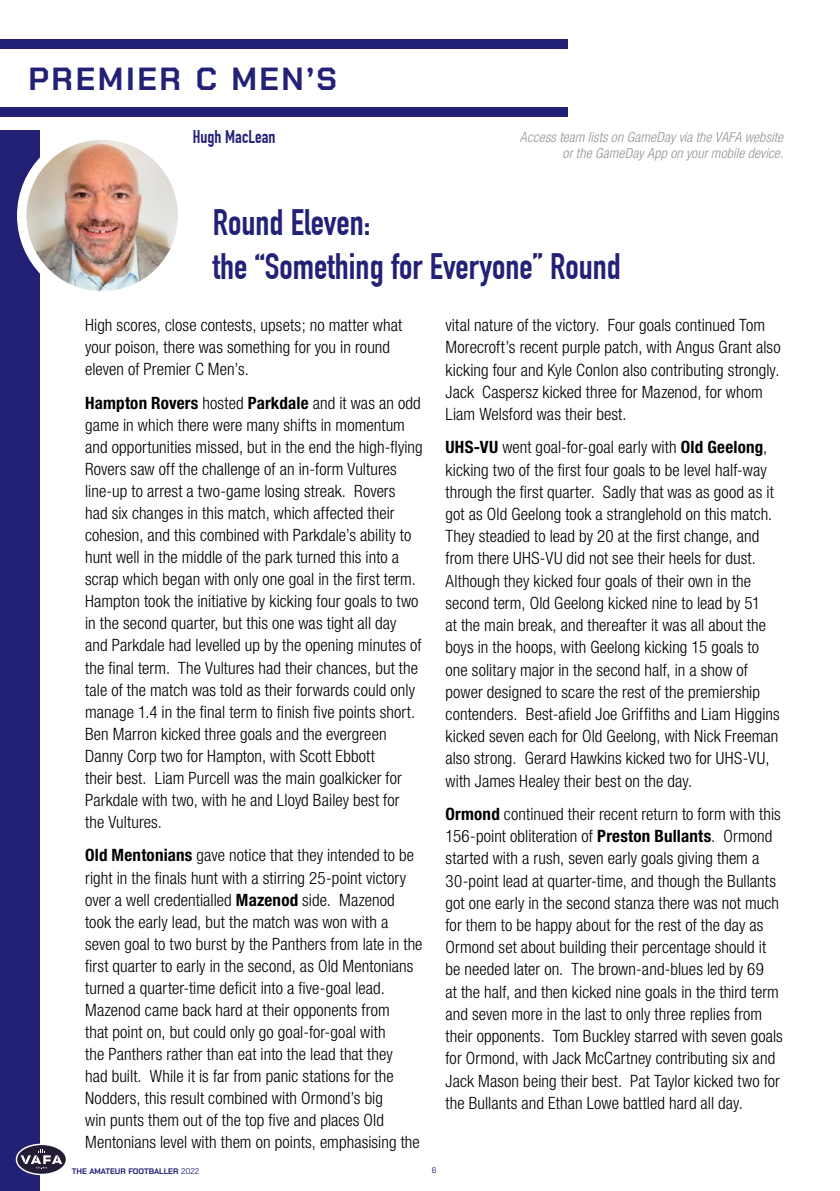
<style>
.page{position:relative;width:840px;height:1191px;background:#fff}
.page>*{position:absolute;margin:0;border:0;box-sizing:border-box;transform-origin:0 0}
.t1{font:700 36px/43.4px "DIN Condensed";color:#232176}
.t2{font:700 32px "Chakra Petch";letter-spacing:.08em;color:#232176}
.t3{font:700 18px "DIN Condensed";color:#232176}
.t4{font:300 condensed 17px/22px "Helvetica Neue";letter-spacing:.005em;color:#000}
.t5{font:italic 300 condensed 14px/16px "Helvetica Neue";letter-spacing:.01em;color:#939598;text-align:right}
.t6{font:700 8px "Chakra Petch";color:#232176}
.t7{font:8px "Chakra Petch";color:#232176}
.s1{font-weight:700}
.s2{font-weight:400}
</style>
<div class="page">
<div style="left:0;top:130px;width:40px;height:1061px;background:#232176"></div>
<div style="left:0;top:40px;width:567px;height:9px;background:#232176"></div>
<div style="left:0;top:108px;width:567px;height:9px;background:#232176"></div>
<img style="left:25px;top:140px;width:152px;height:150px">
<div style="left:17px;top:130px;width:170px;height:170px;border:9px solid #fff;border-radius:50%"></div>
<svg style="left:16px;top:1143px;width:50px;height:32px"></svg>
<h2 class="t2" style="left:28px;top:58px;width:310px">PREMIER C MEN’S</h2>
<p class="t3" style="left:193px;top:130px;width:84px">Hugh MacLean</p>
<p class="t5" style="left:519px;top:130px;width:264px">Access team lists on GameDay via the VAFA website or the GameDay App on your mobile device.</p>
<h1 class="t1" style="left:213px;top:206px;width:409px">Round Eleven:<br>the “Something for Everyone” Round</h1>
<p class="t4" style="left:85px;top:315px;width:318px">High scores, close contests, upsets; no matter what your poison, there was something for you in round eleven of Premier C Men’s.</p>
<p class="t4" style="left:85px;top:393px;width:339px"><span class="s1">Hampton Rovers</span> hosted <span class="s1">Parkdale</span> and it was an odd game in which there were many shifts in momentum and opportunities missed, but in the end the high-flying Rovers saw off the challenge of an in-form Vultures line-up to arrest a two-game losing streak. Rovers<br>had six changes in this match, which affected their cohesion, and this combined with Parkdale’s ability to hunt well in the middle of the park turned this into a scrap which began with only one goal in the first term.<br>Hampton took the initiative by kicking four goals to two in the second quarter, but this one was tight all day and Parkdale had levelled up by the opening minutes of the final term. The Vultures had their chances, but the tale of the match was told as their forwards could only manage 1.4 in the final term to finish five points short.<br>Ben Marron kicked three goals and the evergreen Danny Corp two for Hampton, with Scott Ebbott<br>their best. Liam Purcell was the main goalkicker for Parkdale with two, with he and Lloyd Bailey best for the Vultures.</p>
<p class="t4" style="left:85px;top:846px;width:339px"><span class="s1">Old Mentonians</span> gave notice that they intended to be right in the finals hunt with a stirring 25-point victory over a well credentialled <span class="s1">Mazenod</span> side. Mazenod took the early lead, but the match was won with a seven goal to two burst by the Panthers from late in the first quarter to early in the second, as Old Mentonians turned a quarter-time deficit into a five-goal lead.<br>Mazenod came back hard at their opponents from<br>that point on, but could only go goal-for-goal with<br>the Panthers rather than eat into the lead that they<br>had built. While it is far from panic stations for the Nodders, this result combined with Ormond’s big<br>win punts them out of the top five and places Old Mentonians level with them on points, emphasising the</p>
<p class="t4" style="left:445px;top:315px;width:336px">vital nature of the victory. Four goals continued Tom Morecroft’s recent purple patch, with Angus Grant also kicking four and Kyle Conlon also contributing strongly.<br>Jack Caspersz kicked three for Mazenod, for whom Liam Welsford was their best.</p>
<p class="t4" style="left:445px;top:438px;width:335px"><span class="s1">UHS-VU</span> went goal-for-goal early with <span class="s1">Old Geelong</span>, kicking two of the first four goals to be level half-way through the first quarter. Sadly that was as good as it got as Old Geelong took a stranglehold on this match.<br>They steadied to lead by 20 at the first change, and from there UHS-VU did not see their heels for dust.<br>Although they kicked four goals of their own in the second term, Old Geelong kicked nine to lead by 51<br>at the main break, and thereafter it was all about the boys in the hoops, with Geelong kicking 15 goals to one solitary major in the second half, in a show of power designed to scare the rest of the premiership contenders. Best-afield Joe Griffiths and Liam Higgins kicked seven each for Old Geelong, with Nick Freeman also strong. Gerard Hawkins kicked two for UHS-VU, with James Healey their best on the day.</p>
<p class="t4" style="left:445px;top:804px;width:338px"><span class="s1">Ormond</span> continued their recent return to form with this 156-point obliteration of <span class="s1">Preston Bullants</span>. Ormond started with a rush, seven early goals giving them a 30-point lead at quarter-time, and though the Bullants got one early in the second stanza there was not much for them to be happy about for the rest of the day as Ormond set about building their percentage should it be needed later on. The brown-and-blues led by 69<br>at the half, and then kicked nine goals in the third term and seven more in the last to only three replies from their opponents. Tom Buckley starred with seven goals for Ormond, with Jack McCartney contributing six and Jack Mason being their best. Pat Taylor kicked two for the Bullants and Ethan Lowe battled hard all day.</p>
<p class="t6" style="left:72px;top:1166px;width:129px">THE AMATEUR FOOTBALLER <span class="s2">2022</span></p>
<p class="t7" style="left:431px;top:1165px;width:6px">6</p>
</div>
